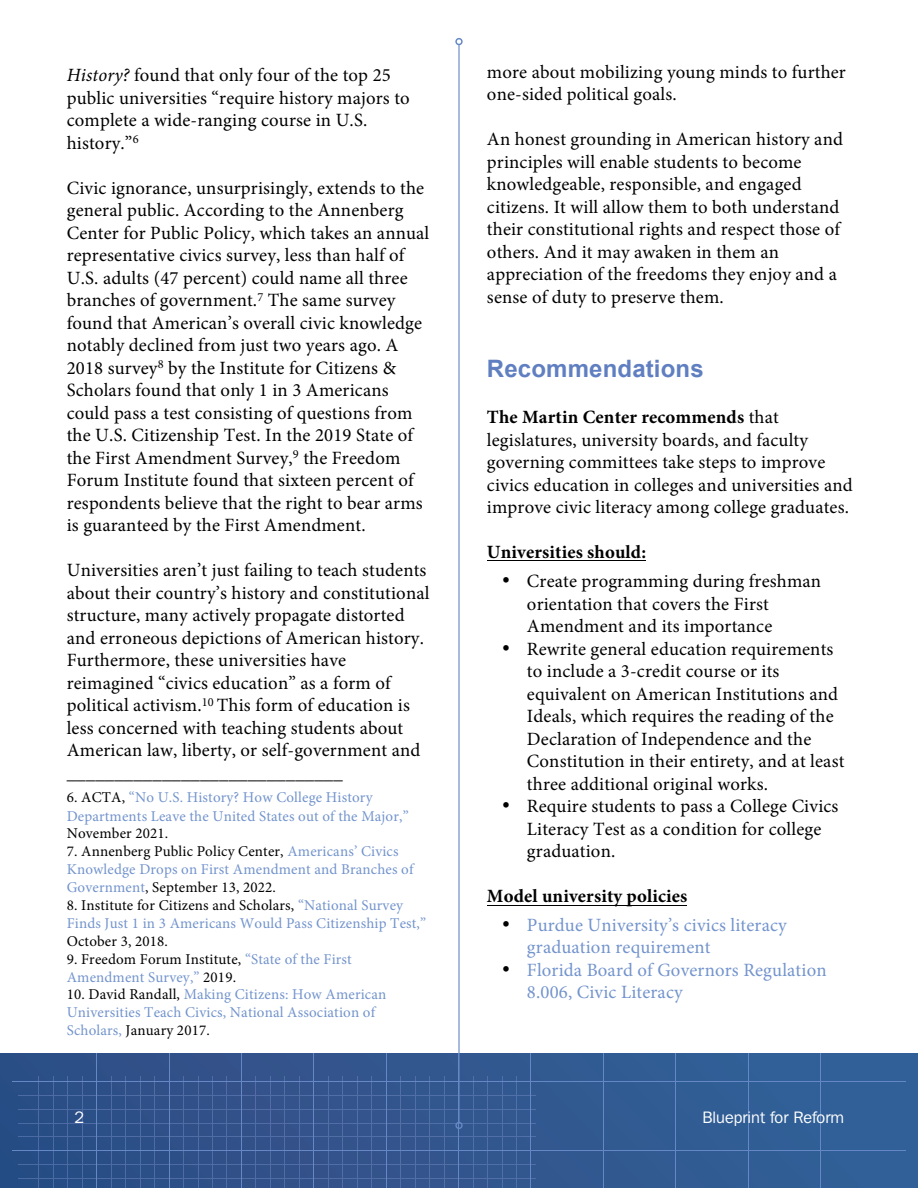
<style>
.page{position:relative;width:918px;height:1188px;background:#fff}
.page>*{position:absolute;margin:0;border:0;box-sizing:border-box;transform-origin:0 0}
.t1{font:700 24px "Arial";letter-spacing:.005em;color:#607fc1}
.t2{font:18.75px/22.5px "Minion Pro";letter-spacing:.01em;color:#000}
.t3{font:18.75px/22.4px "Minion Pro";letter-spacing:.01em;color:#7394cd}
.t4{font:700 18.75px "Minion Pro";letter-spacing:.01em;color:#000}
.t5{font:16.5px "Franklin Gothic IT Cby BT";color:#fff}
.t6{font:15px/17.9px "Minion Pro";letter-spacing:.01em;color:#7394cd}
.t7{font:15px "Minion Pro";letter-spacing:.01em;color:#000}
.s1{font-style:italic}
.s2{color:#000}
.s3{color:#7394cd}
.s4{font-weight:700}
</style>
<div class="page">
<div style="left:0;top:1053px;width:918px;height:135px;background:#31578f"></div>
<hr style="left:96px;top:1053px;width:1px;height:135px;background:#6687c5">
<hr style="left:169px;top:1053px;width:1px;height:135px;background:#6687c5">
<hr style="left:241px;top:1053px;width:1px;height:135px;background:#6687c5">
<hr style="left:313px;top:1053px;width:1px;height:135px;background:#6687c5">
<hr style="left:386px;top:1053px;width:1px;height:135px;background:#6687c5">
<hr style="left:458px;top:1053px;width:1px;height:135px;background:#6687c5">
<hr style="left:531px;top:1053px;width:1px;height:135px;background:#6687c5">
<hr style="left:603px;top:1053px;width:1px;height:135px;background:#6687c5">
<hr style="left:675px;top:1053px;width:1px;height:135px;background:#6687c5">
<hr style="left:748px;top:1053px;width:1px;height:135px;background:#6687c5">
<hr style="left:820px;top:1053px;width:1px;height:135px;background:#6687c5">
<hr style="left:12px;top:1081px;width:894px;height:1px;background:#6687c5">
<hr style="left:12px;top:1150px;width:894px;height:1px;background:#6687c5">
<hr style="left:19px;top:1178px;width:517px;height:1px;background:#7089c3">
<hr style="left:19px;top:1164px;width:517px;height:1px;background:#7089c3">
<hr style="left:19px;top:1137px;width:517px;height:1px;background:#7089c3">
<hr style="left:19px;top:1123px;width:517px;height:1px;background:#7089c3">
<hr style="left:19px;top:1109px;width:517px;height:1px;background:#7089c3">
<hr style="left:19px;top:1095px;width:517px;height:1px;background:#7089c3">
<hr style="left:430px;top:1076px;width:1px;height:112px;background:#7089c3">
<hr style="left:415px;top:1076px;width:1px;height:112px;background:#7089c3">
<hr style="left:401px;top:1076px;width:1px;height:112px;background:#7089c3">
<hr style="left:444px;top:1076px;width:1px;height:112px;background:#7089c3">
<hr style="left:502px;top:1076px;width:1px;height:112px;background:#7089c3">
<hr style="left:487px;top:1076px;width:1px;height:112px;background:#7089c3">
<hr style="left:473px;top:1076px;width:1px;height:112px;background:#7089c3">
<hr style="left:516px;top:1076px;width:1px;height:112px;background:#7089c3">
<hr style="left:372px;top:1076px;width:1px;height:112px;background:#7089c3">
<hr style="left:357px;top:1076px;width:1px;height:112px;background:#7089c3">
<hr style="left:343px;top:1076px;width:1px;height:112px;background:#7089c3">
<hr style="left:328px;top:1076px;width:1px;height:112px;background:#7089c3">
<hr style="left:299px;top:1076px;width:1px;height:112px;background:#7089c3">
<hr style="left:285px;top:1076px;width:1px;height:112px;background:#7089c3">
<hr style="left:270px;top:1076px;width:1px;height:112px;background:#7089c3">
<hr style="left:256px;top:1076px;width:1px;height:112px;background:#7089c3">
<hr style="left:227px;top:1076px;width:1px;height:112px;background:#7089c3">
<hr style="left:212px;top:1076px;width:1px;height:112px;background:#7089c3">
<hr style="left:198px;top:1076px;width:1px;height:112px;background:#7089c3">
<hr style="left:183px;top:1076px;width:1px;height:112px;background:#7089c3">
<hr style="left:154px;top:1076px;width:1px;height:112px;background:#7089c3">
<hr style="left:140px;top:1076px;width:1px;height:112px;background:#7089c3">
<hr style="left:125px;top:1076px;width:1px;height:112px;background:#7089c3">
<hr style="left:111px;top:1076px;width:1px;height:112px;background:#7089c3">
<hr style="left:82px;top:1076px;width:1px;height:112px;background:#7089c3">
<hr style="left:68px;top:1076px;width:1px;height:112px;background:#7089c3">
<hr style="left:53px;top:1076px;width:1px;height:112px;background:#7089c3">
<hr style="left:39px;top:1076px;width:1px;height:112px;background:#7089c3">
<hr style="left:458px;top:45px;width:2px;height:1078px;background:#6587c4">
<div style="left:455px;top:1122px;width:8px;height:7px;border:1px solid #6587c4;border-radius:50%"></div>
<div style="left:455px;top:38px;width:8px;height:7px;border:1px solid #6587c4;border-radius:50%"></div>
<hr style="left:487px;top:905px;width:200px;height:1px;background:#000">
<hr style="left:487px;top:560px;width:159px;height:1px;background:#000">
<p class="t2" style="left:67px;top:64px;width:345px"><span class="s1">History?</span> found that only four of the top 25 public universities “require history majors to complete a wide-ranging course in U.S. history.”<sup>6</sup></p>
<p class="t2" style="left:67px;top:177px;width:364px">Civic ignorance, unsurprisingly, extends to the general public. According to the Annenberg Center for Public Policy, which takes an annual representative civics survey, less than half of U.S. adults (47 percent) could name all three branches of government.<sup>7</sup> The same survey found that American’s overall civic knowledge notably declined from just two years ago. A 2018 survey<sup>8</sup> by the Institute for Citizens &amp; Scholars found that only 1 in 3 Americans could pass a test consisting of questions from the U.S. Citizenship Test. In the 2019 State of the First Amendment Survey,<sup>9</sup> the Freedom Forum Institute found that sixteen percent of respondents believe that the right to bear arms is guaranteed by the First Amendment.</p>
<p class="t2" style="left:67px;top:559px;width:364px">Universities aren’t just failing to teach students about their country’s history and constitutional structure, many actively propagate distorted and erroneous depictions of American history.<br>Furthermore, these universities have reimagined “civics education” as a form of political activism.<sup>10</sup> This form of education is less concerned with teaching students about American law, liberty, or self-government and _____________________________</p>
<p class="t6" style="left:67px;top:788px;width:343px;line-height:18.9px"><span class="s2">6. ACTA,</span> “No U.S. History? How College History<br>Departments Leave the United States out of the Major,”</p>
<p class="t7" style="left:67px;top:823px;width:103px">November 2021.</p>
<p class="t6" style="left:67px;top:842px;width:348px"><span class="s2">7. Annenberg Public Policy Center,</span> Americans’ Civics<br>Knowledge Drops on First Amendment and Branches of<br>Government<span class="s2">, September 13, 2022.</span></p>
<p class="t7" style="left:67px;top:895px;width:338px">8. Institute for Citizens and Scholars, <span class="s3">“National Survey</span></p>
<p class="t6" style="left:67px;top:914px;width:361px">Finds Just 1 in 3 Americans Would Pass Citizenship Test,”</p>
<p class="t7" style="left:67px;top:931px;width:103px">October 3, 2018.</p>
<p class="t6" style="left:67px;top:950px;width:287px"><span class="s2">9. Freedom Forum Institute,</span> “State of the First<br>Amendment Survey,” <span class="s2">2019.</span></p>
<p class="t6" style="left:67px;top:986px;width:321px"><span class="s2">10. David Randall,</span> Making Citizens: How American<br>Universities Teach Civics, National Association of<br>Scholars, <span class="s2">January 2017.</span></p>
<p class="t2" style="left:487px;top:61px;width:360px">more about mobilizing young minds to further one-sided political goals.</p>
<p class="t2" style="left:487px;top:128px;width:358px">An honest grounding in American history and principles will enable students to become knowledgeable, responsible, and engaged citizens. It will allow them to both understand their constitutional rights and respect those of others. And it may awaken in them an appreciation of the freedoms they enjoy and a sense of duty to preserve them.</p>
<p class="t1" style="left:487px;top:353px;width:218px">Recommendations</p>
<p class="t2" style="left:487px;top:406px;width:367px"><span class="s4">The Martin Center recommends</span> that legislatures, university boards, and faculty governing committees take steps to improve civics education in colleges and universities and improve civic literacy among college graduates.</p>
<p class="t4" style="left:487px;top:539px;width:161px">Universities should:</p>
<p class="t2" style="left:527px;top:570px;width:296px;text-indent:-25px">• Create programming during freshman orientation that covers the First<br>Amendment and its importance</p>
<p class="t2" style="left:527px;top:638px;width:319px;text-indent:-25px">• Rewrite general education requirements to include a 3-credit course or its equivalent on American Institutions and Ideals, which requires the reading of the Declaration of Independence and the Constitution in their entirety, and at least three additional original works.</p>
<p class="t2" style="left:527px;top:795px;width:313px;text-indent:-25px">• Require students to pass a College Civics<br>Literacy Test as a condition for college graduation.</p>
<p class="t4" style="left:487px;top:883px;width:202px">Model university policies</p>
<p class="t3" style="left:527px;top:914px;width:261px;text-indent:-25px"><span class="s2">•</span> Purdue University’s civics literacy graduation requirement</p>
<p class="t3" style="left:527px;top:959px;width:301px;text-indent:-25px"><span class="s2">•</span> Florida Board of Governors Regulation<br>8.006, Civic Literacy</p>
<p class="t5" style="left:75px;top:1107px;width:11px">2</p>
<p class="t5" style="left:702px;top:1107px;width:143px">Blueprint for Reform</p>
</div>
